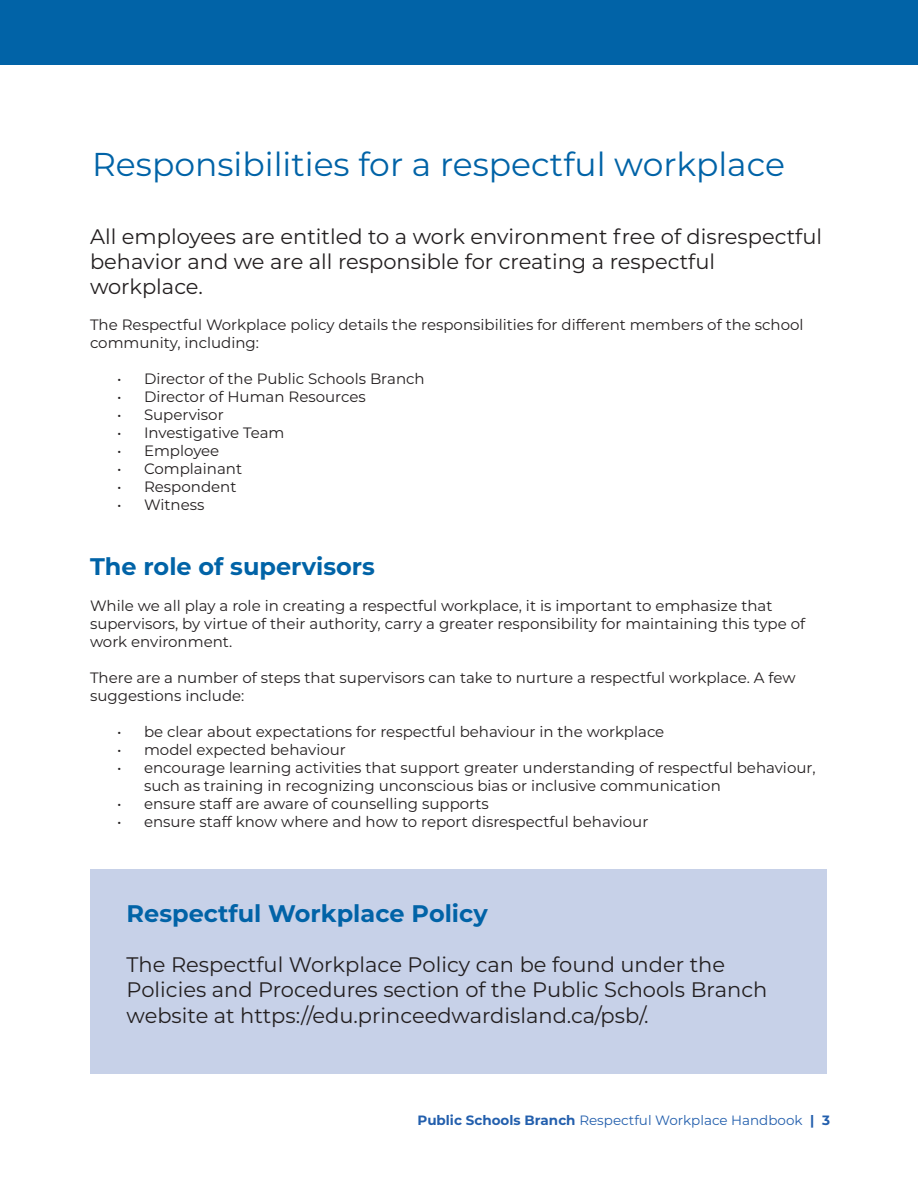
<style>
.page{position:relative;width:918px;height:1188px;background:#fff}
.page>*{position:absolute;margin:0;border:0;box-sizing:border-box;transform-origin:0 0}
.Heading_1{font:33px "Montserrat";color:#0163a7}
.Lead_paragraph{font:700 24px "Montserrat";color:#0163a7}
.Heading_2{font:700 24px "Montserrat";color:#0163a7}
.Lead_paragraph-2{font:21px/25.2px "Montserrat";color:#231f20}
.Body_text{font:15px/18px "Montserrat";color:#231f20}
.Footer_text{font:13.5px "Montserrat";color:#235fad}
.s1{font-weight:700}
</style>
<div class="page">
<div style="left:0;top:0;width:918px;height:65px;background:#0163a7"></div>
<div style="left:91px;top:870px;width:736px;height:204px;background:#c7d1e8"></div>
<p class="Heading_1" style="left:92px;top:142px;width:694px">Responsibilities for a respectful workplace</p>
<p class="Lead_paragraph-2" style="left:90px;top:223px;width:734px">All employees are entitled to a work environment free of disrespectful behavior and we are all responsible for creating a respectful workplace.</p>
<p class="Body_text" style="left:90px;top:315px;width:715px">The Respectful Workplace policy details the responsibilities for different members of the school community, including:</p>
<p class="Body_text" style="left:117px;top:369px;width:309px">• Director of the Public Schools Branch</p>
<p class="Body_text" style="left:117px;top:387px;width:250px">• Director of Human Resources</p>
<p class="Body_text" style="left:117px;top:405px;width:108px">• Supervisor</p>
<p class="Body_text" style="left:117px;top:423px;width:169px">• Investigative Team</p>
<p class="Body_text" style="left:117px;top:441px;width:104px">• Employee</p>
<p class="Body_text" style="left:117px;top:459px;width:127px">• Complainant</p>
<p class="Body_text" style="left:117px;top:477px;width:121px">• Respondent</p>
<p class="Body_text" style="left:117px;top:495px;width:89px">• Witness</p>
<p class="Heading_2" style="left:90px;top:549px;width:287px">The role of supervisors</p>
<p class="Body_text" style="left:90px;top:596px;width:717px">While we all play a role in creating a respectful workplace, it is important to emphasize that supervisors, by virtue of their authority, carry a greater responsibility for maintaining this type of work environment.</p>
<p class="Body_text" style="left:90px;top:668px;width:707px">There are a number of steps that supervisors can take to nurture a respectful workplace. A few suggestions include:</p>
<p class="Body_text" style="left:117px;top:722px;width:549px">• be clear about expectations for respectful behaviour in the workplace</p>
<p class="Body_text" style="left:117px;top:740px;width:230px">• model expected behaviour</p>
<p class="Body_text" style="left:144px;top:758px;width:673px;text-indent:-27px">• encourage learning activities that support greater understanding of respectful behaviour, such as training in recognizing unconscious bias or inclusive communication</p>
<p class="Body_text" style="left:117px;top:794px;width:373px">• ensure staff are aware of counselling supports</p>
<p class="Body_text" style="left:117px;top:812px;width:533px">• ensure staff know where and how to report disrespectful behaviour</p>
<p class="Lead_paragraph" style="left:127px;top:896px;width:363px">Respectful Workplace Policy</p>
<p class="Lead_paragraph-2" style="left:127px;top:951px;width:642px">The Respectful Workplace Policy can be found under the<br>Policies and Procedures section of the Public Schools Branch website at https://edu.princeedwardisland.ca/psb/.</p>
<p class="Footer_text" style="left:417px;top:1111px;width:414px"><span class="s1">Public Schools Branch</span> Respectful Workplace Handbook <span class="s1">| 3</span></p>
</div>
